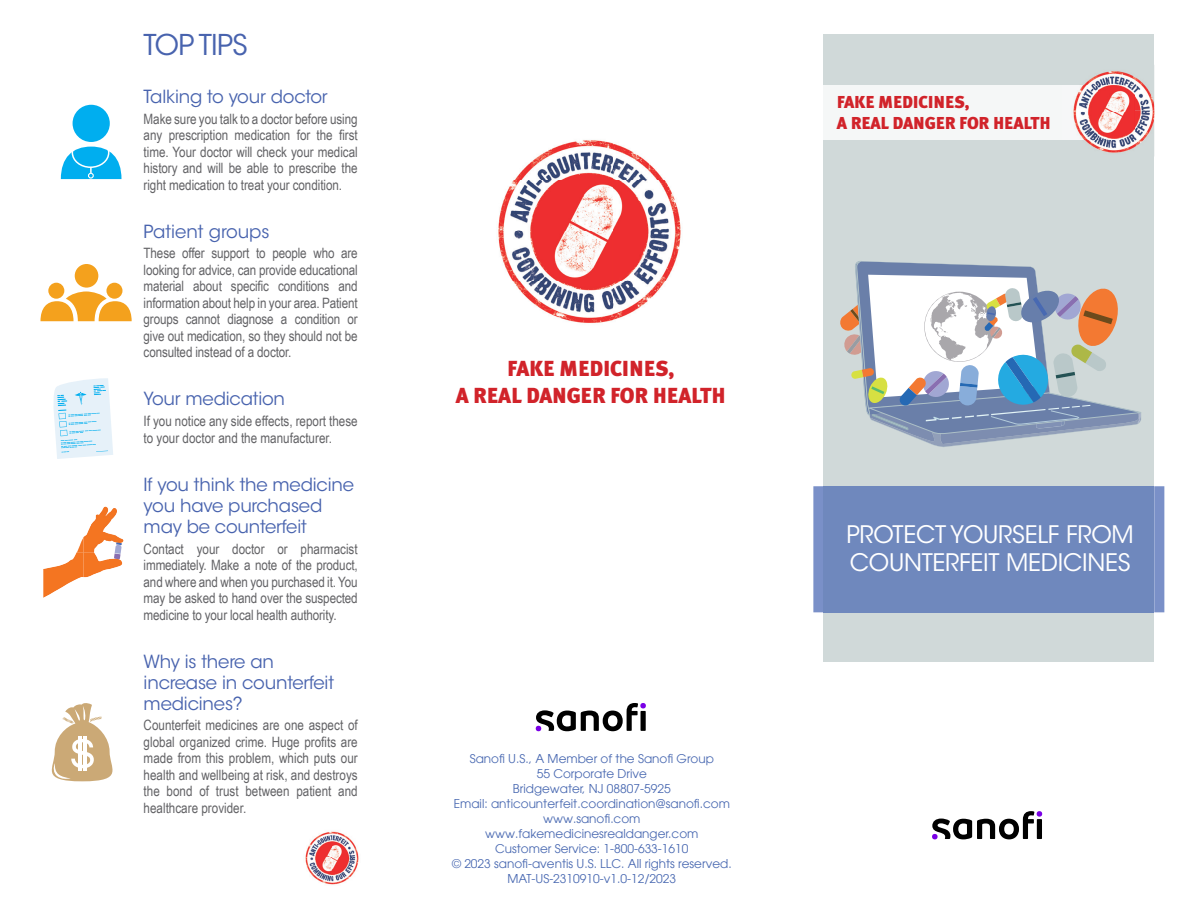
<style>
.page{position:relative;width:1188px;height:918px;background:#fff}
.page>*{position:absolute;margin:0;border:0;box-sizing:border-box;transform-origin:0 0}
.t1{font:28.5px "ITC Avant Garde Std";letter-spacing:-.02em;color:#4863ae}
.t2{font:24px/28.5px "ITC Avant Garde Std";letter-spacing:-.01em;color:#fff}
.t3{font:900 21.75px/27px "Meta Plus";letter-spacing:-.01em;color:#d1232a;text-align:center}
.t4{font:18px/21px "ITC Avant Garde Std";letter-spacing:-.01em;color:#4863ae}
.t5{font:900 17.25px/21px "Meta Plus";letter-spacing:-.01em;color:#d1232a}
.t6{font:14.25px/16.5px "Arial Narrow";letter-spacing:-.005em;color:#636366;text-align:justify}
.t7{font:12px/15px "Avant Garde";color:#4868b1;text-align:center}
</style>
<div class="page">
<div style="left:824px;top:34px;width:330px;height:628px;background:#d0d9d9"></div>
<img style="left:305px;top:831px;width:54px;height:54px">
<img style="left:498px;top:140px;width:183px;height:183px">
<svg style="left:813px;top:486px;width:351px;height:126px;background:#7d93c9"></svg>
<div style="left:824px;top:486px;width:330px;height:126px;background:#6f88bd"></div>
<div style="left:823px;top:85px;width:240px;height:54px;background:#f5f7f7"></div>
<img style="left:1109px;top:65px;width:46px;height:91px">
<img style="left:1084px;top:71px;width:25px;height:14px">
<img style="left:1063px;top:139px;width:46px;height:14px">
<img style="left:1063px;top:85px;width:71px;height:54px">
<svg style="left:840px;top:261px;width:301px;height:186px"></svg>
<div style="left:75px;top:264px;width:23px;height:24px;background:#f4a11d;border-radius:50%"></div>
<div style="left:106px;top:283px;width:16px;height:16px;background:#f4a11d;border-radius:50%"></div>
<svg style="left:40px;top:291px;width:92px;height:30px"></svg>
<div style="left:48px;top:283px;width:16px;height:16px;background:#f4a11d;border-radius:50%"></div>
<svg style="left:53px;top:378px;width:60px;height:81px;background:#d9eef8"></svg>
<img style="left:77px;top:538px;width:6px;height:14px">
<img style="left:83px;top:507px;width:40px;height:70px">
<img style="left:43px;top:552px;width:40px;height:46px">
<svg style="left:114px;top:542px;width:8px;height:17px"></svg>
<div style="left:72px;top:137px;width:37px;height:31px;border:2px solid #fff;border-radius:50%"></div>
<svg style="left:61px;top:147px;width:60px;height:32px"></svg>
<div style="left:73px;top:105px;width:37px;height:37px;background:#00aeef;border-radius:50%"></div>
<svg style="left:51px;top:703px;width:62px;height:78px"></svg>
<svg style="left:536px;top:703px;width:110px;height:28px"></svg>
<svg style="left:932px;top:811px;width:110px;height:28px"></svg>
<p class="t1" style="left:144px;top:27px;width:106px">TOP TIPS</p>
<p class="t4" style="left:144px;top:86px;width:186px">Talking to your doctor</p>
<p class="t6" style="left:144px;top:110px;width:216px">Make sure you talk to a doctor before using any prescription medication for the first time. Your doctor will check your medical history and will be able to prescribe the right medication to treat your condition.</p>
<p class="t4" style="left:144px;top:221px;width:128px">Patient groups</p>
<p class="t6" style="left:144px;top:245px;width:216px">These offer support to people who are looking for advice, can provide educational material about specific conditions and information about help in your area. Patient groups cannot diagnose a condition or give out medication, so they should not be consulted instead of a doctor.</p>
<p class="t4" style="left:144px;top:389px;width:143px">Your medication</p>
<p class="t6" style="left:144px;top:412px;width:216px">If you notice any side effects, report these to your doctor and the manufacturer.</p>
<p class="t4" style="left:144px;top:474px;width:212px">If you think the medicine you have purchased may be counterfeit</p>
<p class="t6" style="left:144px;top:540px;width:216px">Contact your doctor or pharmacist immediately. Make a note of the product, and where and when you purchased it. You may be asked to hand over the suspected medicine to your local health authority.</p>
<p class="t4" style="left:144px;top:651px;width:192px">Why is there an increase in counterfeit medicines?</p>
<p class="t6" style="left:144px;top:717px;width:216px">Counterfeit medicines are one aspect of global organized crime. Huge profits are made from this problem, which puts our health and wellbeing at risk, and destroys the bond of trust between patient and healthcare provider.</p>
<p class="t3" style="left:456px;top:355px;width:271px">FAKE MEDICINES,<br>A REAL DANGER FOR HEALTH</p>
<p class="t7" style="left:470px;top:752px;width:246px">Sanofi U.S., A Member of the Sanofi Group</p>
<p class="t7" style="left:537px;top:767px;width:112px">55 Corporate Drive</p>
<p class="t7" style="left:513px;top:782px;width:159px">Bridgewater, NJ 08807-5925</p>
<p class="t7" style="left:454px;top:797px;width:278px">Email: anticounterfeit.coordination@sanofi.com</p>
<p class="t7" style="left:543px;top:812px;width:99px">www.sanofi.com</p>
<p class="t7" style="left:485px;top:827px;width:215px">www.fakemedicinesrealdanger.com</p>
<p class="t7" style="left:452px;top:842px;width:281px">Customer Service: 1-800-633-1610<br>© 2023 sanofi-aventis U.S. LLC. All rights reserved.<br>MAT-US-2310910-v1.0-12/2023</p>
<p class="t5" style="left:837px;top:91px;width:216px">FAKE MEDICINES,<br>A REAL DANGER FOR HEALTH</p>
<p class="t2" style="left:847px;top:520px;width:289px">PROTECT YOURSELF FROM<br>COUNTERFEIT MEDICINES</p>
</div>
